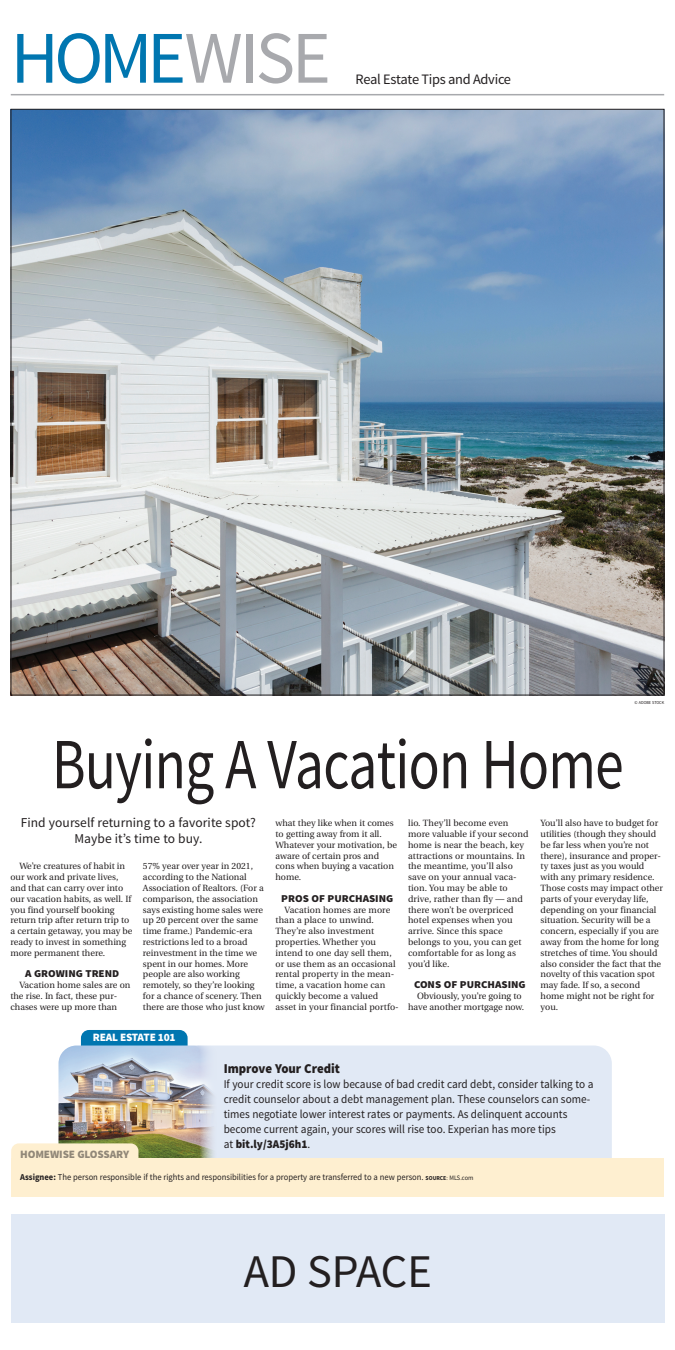
<style>
.page{position:relative;width:675px;height:1350px;background:#fff}
.page>*{position:absolute;margin:0;border:0;box-sizing:border-box;transform-origin:0 0}
.t1{font:74.25px "Source Sans Pro";letter-spacing:-.04em;color:#0076b0}
.t2{font:72px "Source Sans Pro";letter-spacing:-.015em;color:#231f20;scale:.8 1}
.t3{font:46.8px "Source Sans Pro";color:#231f20}
.t4{font:14.4px "Source Sans Pro";letter-spacing:-.02em;color:#231f20}
.t5{font:13.5px/16.2px "Source Sans Pro";letter-spacing:.005em;color:#231f20;text-align:center}
.t6{font:900 13.5px "Source Sans Pro";color:#231f20;scale:.95 1}
.t7{font:11.85px/15px "Source Sans Pro";color:#231f20;scale:.95 1}
.t8{font:900 11.25px "Source Sans Pro";letter-spacing:-.01em;color:#231f20}
.t9{font:900 11.25px "Source Sans Pro";letter-spacing:-.02em;color:#fff}
.t10{font:900 10.5px "Source Sans Pro";color:#231f20;scale:1.05 1}
.t11{font:9px/10.8px "Utopia";color:#231f20}
.t12{font:9px "Source Sans Pro";color:#231f20;scale:.95 1}
.t13{font:4.5px "Source Sans Pro";color:#231f20;scale:.95 1}
.s1{color:#a8a9ad}
.s2{font-weight:900}
.s3{font-weight:700}
.s4{font-weight:700;font-size:6px}
.s5{font-size:6px}
.s6{font-size:6.75px}
</style>
<div class="page">
<div style="left:218px;top:1046px;width:394px;height:112px;background:#e1e9f5"></div>
<svg style="left:81px;top:1030px;width:107px;height:16px;background:#0a7bb3"></svg>
<img style="left:58px;top:1046px;width:160px;height:112px">
<hr style="left:11px;top:94px;width:653px;height:1px;background:#a8a9ad">
<div style="left:11px;top:1158px;width:653px;height:38px;background:#feefd0"></div>
<svg style="left:11px;top:1143px;width:127px;height:15px;background:#faedcd"></svg>
<div style="left:11px;top:1215px;width:653px;height:108px;background:#e1e9f5"></div>
<img style="left:13px;top:111px;width:649px;height:582px">
<h1 class="t1" style="left:11px;top:12px;width:322px">HOME<span class="s1">WISE</span></h1>
<h3 class="t4" style="left:356px;top:70px;width:157px">Real Estate Tips and Advice</h3>
<p class="t13" style="left:635px;top:700px;width:33px">© ADOBE STOCK</p>
<h2 class="t2" style="left:52px;top:720px;width:716px">Buying A Vacation Home</h2>
<h3 class="t5" style="left:21px;top:815px;width:237px">Find yourself returning to a favorite spot?<br>Maybe it’s time to buy.</h3>
<p class="t11" style="left:10px;top:861px;width:124px;text-indent:9px">We’re creatures of habit in our work and private lives, and that can carry over into our vacation habits, as well. If you find yourself booking return trip after return trip to a certain getaway, you may be ready to invest in something more permanent there.</p>
<p class="t10" style="left:25px;top:967px;width:91px">A GROWING TREND</p>
<p class="t11" style="left:10px;top:980px;width:122px;text-indent:9px">Vacation home sales are on the rise. In fact, these pur&shy;chases were up more than</p>
<p class="t11" style="left:143px;top:861px;width:123px">57% year over year in 2021, according to the National<br>Association of Realtors. (For a comparison, the association says existing home sales were up 20 percent over the same time frame.) Pandemic-era restrictions led to a broad reinvestment in the time we spent in our homes. More people are also working remotely, so they’re looking for a chance of scenery. Then there are those who just know</p>
<p class="t9" style="left:93px;top:1030px;width:84px">REAL ESTATE 101</p>
<p class="t11" style="left:276px;top:818px;width:123px">what they like when it comes to getting away from it all.<br>Whatever your motivation, be aware of certain pros and cons when buying a vacation home.</p>
<p class="t10" style="left:281px;top:891px;width:108px">PROS OF PURCHASING</p>
<p class="t11" style="left:276px;top:904px;width:125px;text-indent:9px">Vacation homes are more than a place to unwind.<br>They’re also investment properties. Whether you intend to one day sell them, or use them as an occasional rental property in the mean&shy;time, a vacation home can quickly become a valued asset in your financial portfo-</p>
<p class="t11" style="left:408px;top:818px;width:122px">lio. They’ll become even more valuable if your second home is near the beach, key attractions or mountains. In the meantime, you’ll also save on your annual vaca&shy;tion. You may be able to drive, rather than fly — and there won’t be overpriced hotel expenses when you arrive. Since this space belongs to you, you can get comfortable for as long as you’d like.</p>
<p class="t10" style="left:414px;top:978px;width:108px">CONS OF PURCHASING</p>
<p class="t11" style="left:408px;top:991px;width:118px;text-align:right">Obviously, you’re going to have another mortgage now.</p>
<p class="t11" style="left:541px;top:818px;width:124px">You’ll also have to budget for utilities (though they should be far less when you’re not there), insurance and proper&shy;ty taxes just as you would with any primary residence.<br>Those costs may impact other parts of your everyday life, depending on your financial situation. Security will be a concern, especially if you are away from the home for long stretches of time. You should also consider the fact that the novelty of this vacation spot may fade. If so, a second home might not be right for you.</p>
<p class="t8" style="left:20px;top:1147px;width:111px">HOMEWISE GLOSSARY</p>
<h3 class="t6" style="left:224px;top:1060px;width:124px">Improve Your Credit</h3>
<p class="t7" style="left:224px;top:1077px;width:391px">If your credit score is low because of bad credit card debt, consider talking to a credit counselor about a debt management plan. These counselors can some&shy;times negotiate lower interest rates or payments. As delinquent accounts become current again, your scores will rise too. Experian has more tips<br>at <span class="s2">bit.ly/3A5j6h1</span>.</p>
<p class="t12" style="left:20px;top:1171px;width:479px"><span class="s3">Assignee:</span> The person responsible if the rights and responsibilities for a property are transferred to a new person. <span class="s4">SOURCE</span><span class="s5">:</span> <span class="s6">MLS.com</span></p>
<h3 class="t3" style="left:244px;top:1242px;width:190px">AD SPACE</h3>
</div>
